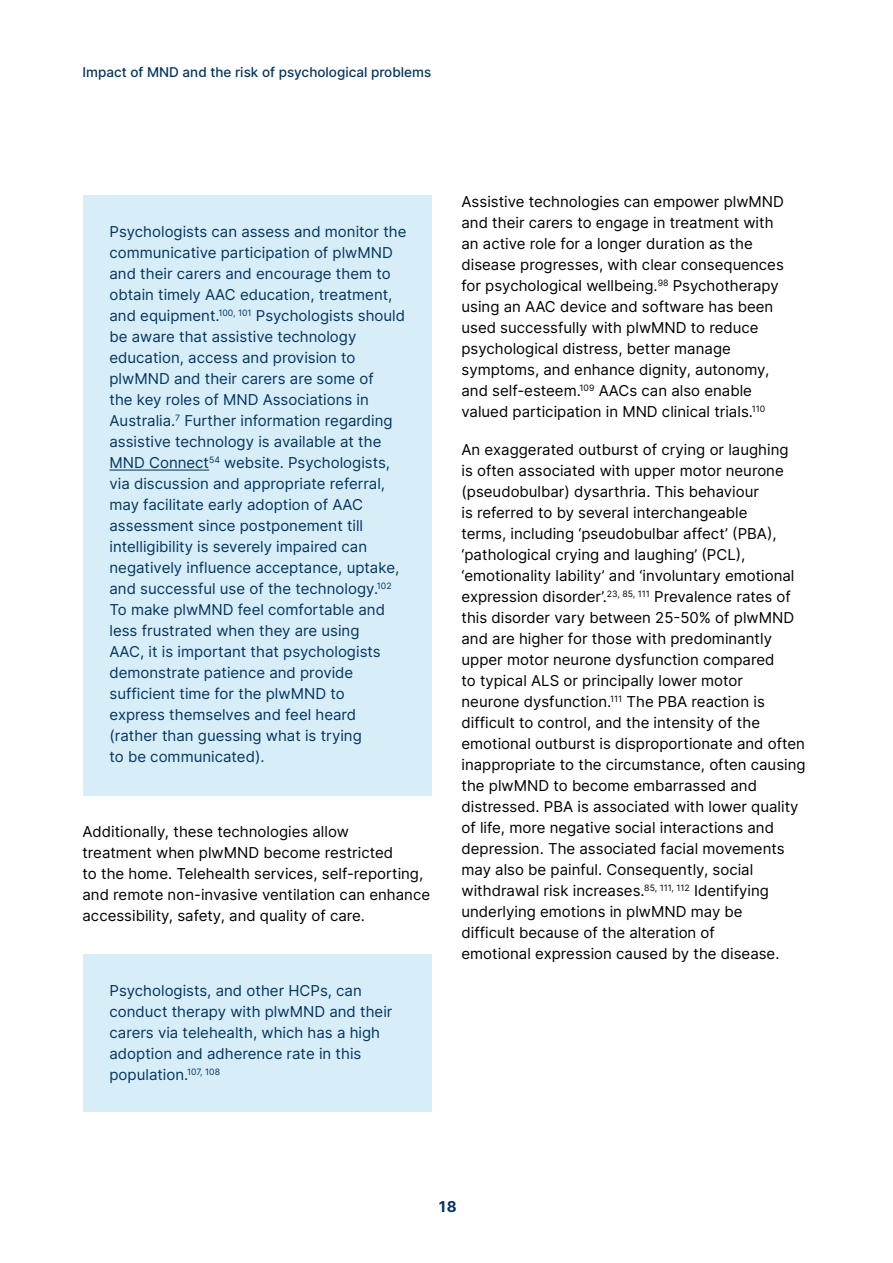
<style>
.page{position:relative;width:893px;height:1263px;background:#fff}
.page>*{position:absolute;margin:0;border:0;box-sizing:border-box;transform-origin:0 0}
.t1{font:15px/21px "Inter";color:#000}
.t2{font:15px/21px "Inter";color:#04355f}
.t3{font:700 15px "Inter";color:#04355f}
.t4{font:500 13.5px "Inter";color:#04355f}
</style>
<div class="page">
<div style="left:82px;top:195px;width:349px;height:601px;background:#d7edf8"></div>
<div style="left:82px;top:954px;width:349px;height:158px;background:#d7edf8"></div>
<hr style="left:110px;top:469px;width:99px;height:2px;background:#04355f">
<p class="t4" style="left:82px;top:62px;width:350px">Impact of MND and the risk of psychological problems</p>
<p class="t2" style="left:109px;top:220px;width:299px">Psychologists can assess and monitor the communicative participation of plwMND and their carers and encourage them to obtain timely AAC education, treatment, and equipment.<sup>100,</sup> <sup>101</sup> Psychologists should be aware that assistive technology education, access and provision to plwMND and their carers are some of<br>the key roles of MND Associations in Australia.<sup>7</sup> Further information regarding assistive technology is available at the MND Connect<sup>54</sup> website. Psychologists, via discussion and appropriate referral, may facilitate early adoption of AAC assessment since postponement till intelligibility is severely impaired can negatively influence acceptance, uptake, and successful use of the technology.<sup>102<br></sup>To make plwMND feel comfortable and less frustrated when they are using<br>AAC, it is important that psychologists demonstrate patience and provide sufficient time for the plwMND to<br>express themselves and feel heard (rather than guessing what is trying<br>to be communicated).</p>
<p class="t1" style="left:82px;top:820px;width:349px">Additionally, these technologies allow<br>treatment when plwMND become restricted<br>to the home. Telehealth services, self-reporting, and remote non-invasive ventilation can enhance accessibility, safety, and quality of care.</p>
<p class="t2" style="left:109px;top:980px;width:284px">Psychologists, and other HCPs, can conduct therapy with plwMND and their carers via telehealth, which has a high adoption and adherence rate in this population.<sup>107,</sup> <sup>108</sup></p>
<p class="t1" style="left:461px;top:190px;width:324px">Assistive technologies can empower plwMND and their carers to engage in treatment with an active role for a longer duration as the disease progresses, with clear consequences for psychological wellbeing.<sup>98</sup> Psychotherapy using an AAC device and software has been used successfully with plwMND to reduce psychological distress, better manage symptoms, and enhance dignity, autonomy, and self-esteem.<sup>109</sup> AACs can also enable valued participation in MND clinical trials.<sup>110</sup></p>
<p class="t1" style="left:461px;top:438px;width:346px">An exaggerated outburst of crying or laughing<br>is often associated with upper motor neurone (pseudobulbar) dysarthria. This behaviour<br>is referred to by several interchangeable<br>terms, including ‘pseudobulbar affect’ (PBA), ‘pathological crying and laughing’ (PCL), ‘emotionality lability’ and ‘involuntary emotional expression disorder’.<sup>23,</sup> <sup>85,</sup> <sup>111</sup> Prevalence rates of this disorder vary between 25-50% of plwMND and are higher for those with predominantly upper motor neurone dysfunction compared<br>to typical ALS or principally lower motor<br>neurone dysfunction.<sup>111</sup> The PBA reaction is difficult to control, and the intensity of the emotional outburst is disproportionate and often inappropriate to the circumstance, often causing the plwMND to become embarrassed and distressed. PBA is associated with lower quality of life, more negative social interactions and depression. The associated facial movements may also be painful. Consequently, social withdrawal risk increases.<sup>85,</sup> <sup>111,</sup> <sup>112</sup> Identifying underlying emotions in plwMND may be<br>difficult because of the alteration of<br>emotional expression caused by the disease.</p>
<p class="t3" style="left:439px;top:1195px;width:20px">18</p>
</div>
